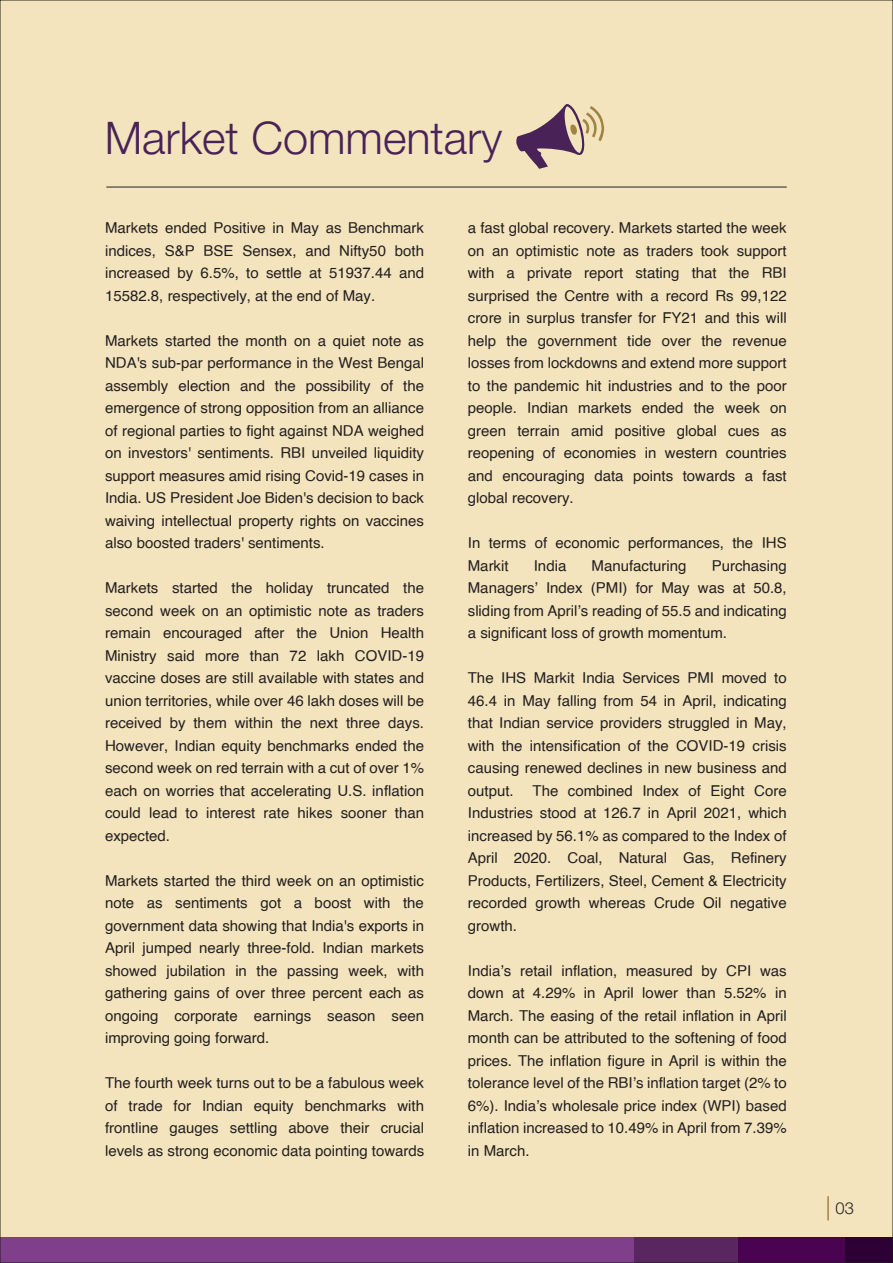
<style>
.page{position:relative;width:893px;height:1263px;background:#f3e4bd}
.page>*{position:absolute;margin:0;border:0;box-sizing:border-box;transform-origin:0 0}
.t1{font:45px "Helvetica Neue LT 45 Lt";color:#492258}
.t2{font:16.5px "Helvetica Neue LT 45 Lt";color:#231f20}
.t3{font:15px/22.5px "Helvetica";color:#231f20;text-align:justify}
</style>
<div class="page">
<div style="left:631px;top:1237px;width:108px;height:26px;background:#59265f"></div>
<div style="left:738px;top:1237px;width:108px;height:26px;background:#4a0350"></div>
<div style="left:845px;top:1237px;width:48px;height:26px;background:#2d0035"></div>
<div style="left:0;top:1237px;width:633px;height:26px;background:#7f3f8a"></div>
<hr style="left:827px;top:1196px;width:2px;height:24px;background:#a18343">
<hr style="left:106px;top:187px;width:681px;height:1px;background:#231f20">
<svg style="left:516px;top:104px;width:88px;height:65px"></svg>
<h1 class="t1" style="left:105px;top:111px;width:399px">Market Commentary</h1>
<p class="t3" style="left:105px;top:217px;width:320px">Markets ended Positive in May as Benchmark indices, S&amp;P BSE Sensex, and Nifty50 both increased by 6.5%, to settle at 51937.44 and 15582.8, respectively, at the end of May.</p>
<p class="t3" style="left:105px;top:330px;width:320px">Markets started the month on a quiet note as NDA's sub-par performance in the West Bengal assembly election and the possibility of the emergence of strong opposition from an alliance of regional parties to fight against NDA weighed on investors' sentiments. RBI unveiled liquidity support measures amid rising Covid-19 cases in India. US President Joe Biden's decision to back waiving intellectual property rights on vaccines also boosted traders' sentiments.</p>
<p class="t3" style="left:105px;top:577px;width:320px">Markets started the holiday truncated the second week on an optimistic note as traders remain encouraged after the Union Health Ministry said more than 72 lakh COVID-19 vaccine doses are still available with states and union territories, while over 46 lakh doses will be received by them within the next three days.<br>However, Indian equity benchmarks ended the second week on red terrain with a cut of over 1% each on worries that accelerating U.S. inflation could lead to interest rate hikes sooner than expected.</p>
<p class="t3" style="left:105px;top:870px;width:320px">Markets started the third week on an optimistic note as sentiments got a boost with the government data showing that India's exports in April jumped nearly three-fold. Indian markets showed jubilation in the passing week, with gathering gains of over three percent each as ongoing corporate earnings season seen improving going forward.</p>
<p class="t3" style="left:105px;top:1072px;width:321px">The fourth week turns out to be a fabulous week of trade for Indian equity benchmarks with frontline gauges settling above their crucial levels as strong economic data pointing towards</p>
<p class="t3" style="left:468px;top:217px;width:320px">a fast global recovery. Markets started the week on an optimistic note as traders took support with a private report stating that the RBI surprised the Centre with a record Rs 99,122 crore in surplus transfer for FY21 and this will help the government tide over the revenue losses from lockdowns and extend more support to the pandemic hit industries and to the poor people. Indian markets ended the week on green terrain amid positive global cues as reopening of economies in western countries and encouraging data points towards a fast global recovery.</p>
<p class="t3" style="left:468px;top:532px;width:320px">In terms of economic performances, the IHS<br>Markit</p>
<p class="t3" style="left:534px;top:555px;width:34px">India</p>
<p class="t3" style="left:591px;top:555px;width:97px">Manufacturing</p>
<p class="t3" style="left:468px;top:555px;width:320px;text-indent:244px">Purchasing Managers’ Index (PMI) for May was at 50.8, sliding from April’s reading of 55.5 and indicating a significant loss of growth momentum.</p>
<p class="t3" style="left:468px;top:667px;width:320px">The IHS Markit India Services PMI moved to 46.4 in May falling from 54 in April, indicating that Indian service providers struggled in May, with the intensification of the COVID-19 crisis causing renewed declines in new business and output.</p>
<p class="t3" style="left:468px;top:780px;width:320px;text-indent:65px">The combined Index of Eight Core Industries stood at 126.7 in April 2021, which increased by 56.1% as compared to the Index of April 2020. Coal, Natural Gas, Refinery Products, Fertilizers, Steel, Cement &amp; Electricity recorded growth whereas Crude Oil negative growth.</p>
<p class="t3" style="left:468px;top:960px;width:320px">India’s retail inflation, measured by CPI was down at 4.29% in April lower than 5.52% in March. The easing of the retail inflation in April month can be attributed to the softening of food prices. The inflation figure in April is within the tolerance level of the RBI’s inflation target (2% to 6%). India’s wholesale price index (WPI) based inflation increased to 10.49% in April from 7.39% in March.</p>
<p class="t2" style="left:835px;top:1198px;width:20px">03</p>
</div>
